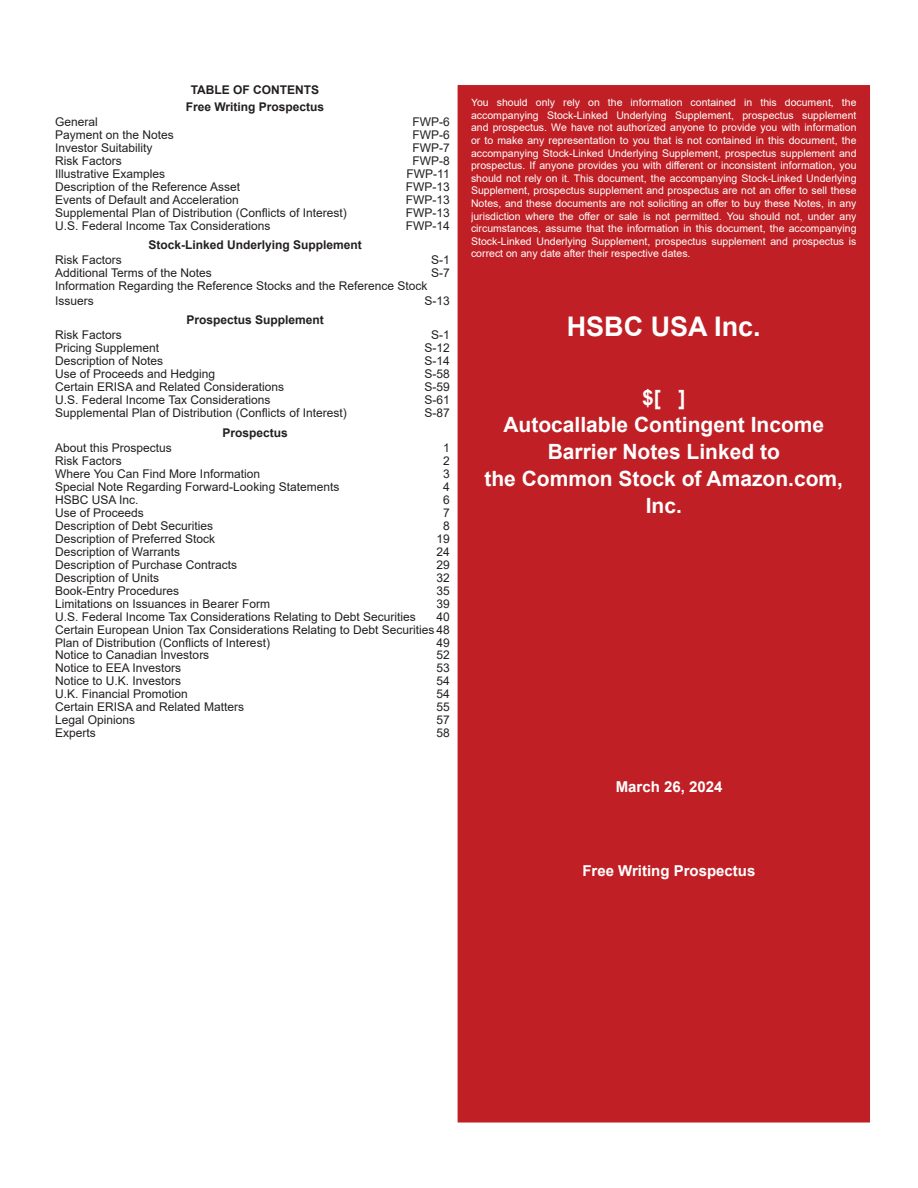
<style>
.page{position:relative;width:918px;height:1188px;background:#fff}
.page>*{position:absolute;margin:0;border:0;box-sizing:border-box;transform-origin:0 0}
.t1{font:700 27px "Arial";color:#fff}
.t2{font:700 21px/27px "Arial";color:#fff;text-align:center}
.t3{font:700 15px "Arial";color:#fff}
.t4{font:12px/13px "Arial";color:#231f20}
.t5{font:700 12px/17.2px "Arial";color:#231f20;text-align:center}
.t6{font:10.5px/12.6px "Arial";color:#fff;text-align:justify}
</style>
<div class="page">
<div style="left:464px;top:92px;width:399px;height:1024px;background:#c02025"></div>
<div style="left:458px;top:85px;width:412px;height:1038px;border:14px solid #c02025"></div>
<p class="t5" style="left:186px;top:81px;width:140px">TABLE OF CONTENTS<br>Free Writing Prospectus</p>
<p class="t4" style="left:55px;top:115px;width:44px">General</p>
<p class="t4" style="left:412px;top:115px;width:39px">FWP-6</p>
<p class="t4" style="left:55px;top:128px;width:120px">Payment on the Notes</p>
<p class="t4" style="left:412px;top:128px;width:39px">FWP-6</p>
<p class="t4" style="left:55px;top:141px;width:99px">Investor Suitability</p>
<p class="t4" style="left:412px;top:141px;width:39px">FWP-7</p>
<p class="t4" style="left:55px;top:154px;width:68px">Risk Factors</p>
<p class="t4" style="left:412px;top:154px;width:39px">FWP-8</p>
<p class="t4" style="left:55px;top:167px;width:112px">Illustrative Examples</p>
<p class="t4" style="left:407px;top:167px;width:45px">FWP-11</p>
<p class="t4" style="left:55px;top:180px;width:186px">Description of the Reference Asset</p>
<p class="t4" style="left:406px;top:180px;width:46px">FWP-13</p>
<p class="t4" style="left:55px;top:193px;width:185px">Events of Default and Acceleration</p>
<p class="t4" style="left:406px;top:193px;width:46px">FWP-13</p>
<p class="t4" style="left:55px;top:206px;width:293px">Supplemental Plan of Distribution (Conflicts of Interest)</p>
<p class="t4" style="left:406px;top:206px;width:46px">FWP-13</p>
<p class="t4" style="left:55px;top:219px;width:217px">U.S. Federal Income Tax Considerations</p>
<p class="t4" style="left:406px;top:219px;width:46px">FWP-14</p>
<p class="t5" style="left:148px;top:237px;width:215px">Stock-Linked Underlying Supplement</p>
<p class="t4" style="left:55px;top:254px;width:68px">Risk Factors</p>
<p class="t4" style="left:431px;top:254px;width:20px">S-1</p>
<p class="t4" style="left:55px;top:267px;width:158px">Additional Terms of the Notes</p>
<p class="t4" style="left:431px;top:267px;width:20px">S-7</p>
<p class="t4" style="left:55px;top:279px;width:374px;line-height:14.4px">Information Regarding the Reference Stocks and the Reference Stock<br>Issuers</p>
<p class="t4" style="left:424px;top:294px;width:27px">S-13</p>
<p class="t5" style="left:186px;top:312px;width:139px">Prospectus Supplement</p>
<p class="t4" style="left:55px;top:329px;width:68px">Risk Factors</p>
<p class="t4" style="left:431px;top:329px;width:20px">S-1</p>
<p class="t4" style="left:55px;top:342px;width:106px">Pricing Supplement</p>
<p class="t4" style="left:424px;top:342px;width:27px">S-12</p>
<p class="t4" style="left:55px;top:355px;width:110px">Description of Notes</p>
<p class="t4" style="left:424px;top:355px;width:27px">S-14</p>
<p class="t4" style="left:55px;top:367px;width:162px">Use of Proceeds and Hedging</p>
<p class="t4" style="left:424px;top:367px;width:27px">S-58</p>
<p class="t4" style="left:55px;top:380px;width:230px">Certain ERISA and Related Considerations</p>
<p class="t4" style="left:424px;top:380px;width:27px">S-59</p>
<p class="t4" style="left:55px;top:393px;width:217px">U.S. Federal Income Tax Considerations</p>
<p class="t4" style="left:424px;top:393px;width:27px">S-61</p>
<p class="t4" style="left:55px;top:406px;width:293px">Supplemental Plan of Distribution (Conflicts of Interest)</p>
<p class="t4" style="left:424px;top:406px;width:27px">S-87</p>
<p class="t5" style="left:222px;top:424px;width:67px">Prospectus</p>
<p class="t4" style="left:55px;top:441px;width:118px">About this Prospectus</p>
<p class="t4" style="left:443px;top:441px;width:8px">1</p>
<p class="t4" style="left:55px;top:454px;width:68px">Risk Factors</p>
<p class="t4" style="left:443px;top:454px;width:8px">2</p>
<p class="t4" style="left:55px;top:467px;width:206px">Where You Can Find More Information</p>
<p class="t4" style="left:443px;top:467px;width:8px">3</p>
<p class="t4" style="left:55px;top:480px;width:286px">Special Note Regarding Forward-Looking Statements</p>
<p class="t4" style="left:443px;top:480px;width:8px">4</p>
<p class="t4" style="left:55px;top:493px;width:85px">HSBC USA Inc.</p>
<p class="t4" style="left:443px;top:493px;width:8px">6</p>
<p class="t4" style="left:55px;top:506px;width:90px">Use of Proceeds</p>
<p class="t4" style="left:443px;top:506px;width:8px">7</p>
<p class="t4" style="left:55px;top:519px;width:160px">Description of Debt Securities</p>
<p class="t4" style="left:443px;top:519px;width:8px">8</p>
<p class="t4" style="left:55px;top:532px;width:162px">Description of Preferred Stock</p>
<p class="t4" style="left:436px;top:532px;width:15px">19</p>
<p class="t4" style="left:55px;top:545px;width:126px">Description of Warrants</p>
<p class="t4" style="left:436px;top:545px;width:15px">24</p>
<p class="t4" style="left:55px;top:558px;width:184px">Description of Purchase Contracts</p>
<p class="t4" style="left:436px;top:558px;width:15px">29</p>
<p class="t4" style="left:55px;top:571px;width:106px">Description of Units</p>
<p class="t4" style="left:436px;top:571px;width:15px">32</p>
<p class="t4" style="left:55px;top:584px;width:126px">Book-Entry Procedures</p>
<p class="t4" style="left:436px;top:584px;width:15px">35</p>
<p class="t4" style="left:55px;top:597px;width:216px">Limitations on Issuances in Bearer Form</p>
<p class="t4" style="left:436px;top:597px;width:15px">39</p>
<p class="t4" style="left:55px;top:610px;width:362px">U.S. Federal Income Tax Considerations Relating to Debt Securities</p>
<p class="t4" style="left:55px;top:610px;width:396px;text-align:justify;text-indent:381px">40<br>Certain European Union Tax Considerations Relating to Debt Securities 48<br>Plan of Distribution (Conflicts of Interest)</p>
<p class="t4" style="left:436px;top:636px;width:15px">49</p>
<p class="t4" style="left:55px;top:649px;width:156px">Notice to Canadian Investors</p>
<p class="t4" style="left:436px;top:649px;width:15px">52</p>
<p class="t4" style="left:55px;top:662px;width:128px">Notice to EEA Investors</p>
<p class="t4" style="left:436px;top:662px;width:15px">53</p>
<p class="t4" style="left:55px;top:675px;width:128px">Notice to U.K. Investors</p>
<p class="t4" style="left:436px;top:675px;width:15px">54</p>
<p class="t4" style="left:55px;top:688px;width:134px">U.K. Financial Promotion</p>
<p class="t4" style="left:436px;top:688px;width:15px">54</p>
<p class="t4" style="left:55px;top:701px;width:190px">Certain ERISA and Related Matters</p>
<p class="t4" style="left:436px;top:701px;width:15px">55</p>
<p class="t4" style="left:55px;top:714px;width:82px">Legal Opinions</p>
<p class="t4" style="left:436px;top:714px;width:15px">57</p>
<p class="t4" style="left:55px;top:727px;width:42px">Experts</p>
<p class="t4" style="left:436px;top:727px;width:15px">58</p>
<p class="t6" style="left:471px;top:96px;width:387px">You should only rely on the information contained in this document, the accompanying Stock-Linked Underlying Supplement, prospectus supplement and prospectus. We have not authorized anyone to provide you with information or to make any representation to you that is not contained in this document, the accompanying Stock-Linked Underlying Supplement, prospectus supplement and prospectus. If anyone provides you with different or inconsistent information, you should not rely on it. This document, the accompanying Stock-Linked Underlying Supplement, prospectus supplement and prospectus are not an offer to sell these Notes, and these documents are not soliciting an offer to buy these Notes, in any jurisdiction where the offer or sale is not permitted. You should not, under any circumstances, assume that the information in this document, the accompanying Stock-Linked Underlying Supplement, prospectus supplement and prospectus is correct on any date after their respective dates.</p>
<h1 class="t1" style="left:567px;top:308px;width:196px">HSBC USA Inc.</h1>
<h2 class="t2" style="left:484px;top:385px;width:360px">$[ ]<br>Autocallable Contingent Income<br>Barrier Notes Linked to<br>the Common Stock of Amazon.com,<br>Inc.</h2>
<p class="t3" style="left:616px;top:776px;width:108px">March 26, 2024</p>
<p class="t3" style="left:582px;top:860px;width:175px">Free Writing Prospectus</p>
</div>
